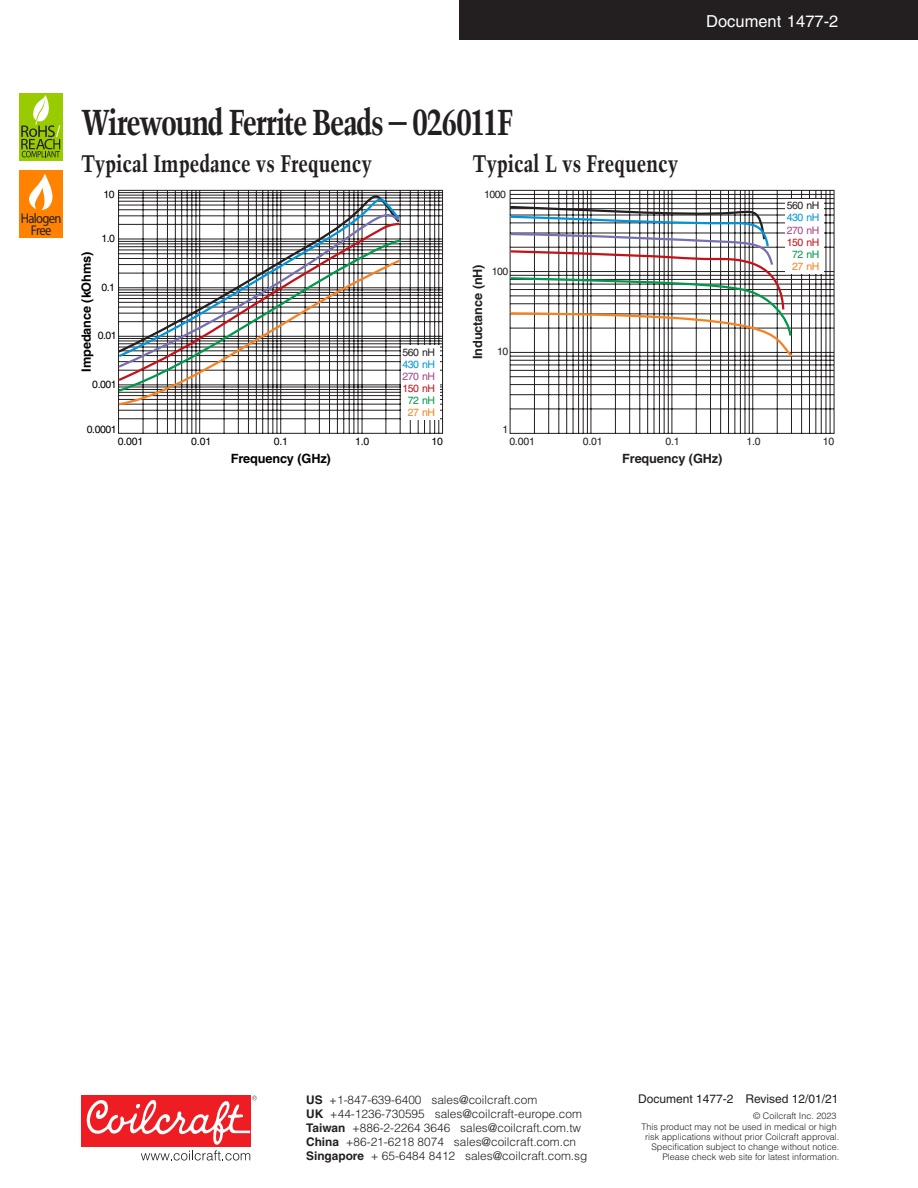
<style>
.page{position:relative;width:918px;height:1188px;background:#fff}
.page>*{position:absolute;margin:0;border:0;box-sizing:border-box;transform-origin:0 0}
.t1{font:700 condensed 36px "Trump Mediaeval";letter-spacing:-.045em;color:#231f20}
.Subhead_-_16_Point_T{font:700 condensed 24px "Trump Mediaeval";color:#231f20}
.Document_number{font:16.5px "Helvetica";color:#fff}
.t2{font:14.1px/11.7px "Myriad Pro";letter-spacing:-.055em;color:#231f20;text-align:center;scale:.9 1}
.t3{font:700 12.75px "Helvetica";letter-spacing:-.01em;color:#000}
.t4{font:700 12.75px "Helvetica";letter-spacing:-.01em;color:#231f20}
.t5{font:12px "Helvetica";color:#231f20}
.t6{font:300 11.85px/14.1px "Helvetica";color:#231f20}
.t7{font:10.5px/12.1px "Helvetica";letter-spacing:-.035em;color:#231f20;text-align:center}
.t8{font:10.5px "Helvetica";letter-spacing:-.04em;color:#000}
.t9{font:300 9px/9.9px "Helvetica";color:#231f20;text-align:right}
.s1{color:#0095d9}
.s2{color:#a54586}
.s3{color:#c4121a}
.s4{color:#00984a}
.s5{color:#f58220}
.s6{font-weight:700}
</style>
<div class="page">
<div style="left:459px;top:0;width:459px;height:40px;background:#231f20"></div>
<div style="left:81px;top:1096px;width:169px;height:51px;background:#ee1d23"></div>
<svg style="left:86px;top:1096px;width:171px;height:65px"></svg>
<div style="left:19px;top:171px;width:44px;height:67px;background:#ff8300"></div>
<svg style="left:29px;top:174px;width:24px;height:36px"></svg>
<div style="left:19px;top:93px;width:44px;height:67px;background:#9c0"></div>
<svg style="left:21px;top:95px;width:39px;height:62px"></svg>
<svg style="left:118px;top:190px;width:325px;height:244px"></svg>
<div style="left:401px;top:345px;width:38px;height:75px;background:#fff"></div>
<svg style="left:118px;top:192px;width:284px;height:18px"></svg>
<svg style="left:118px;top:210px;width:284px;height:28px"></svg>
<svg style="left:118px;top:238px;width:286px;height:107px"></svg>
<svg style="left:118px;top:258px;width:284px;height:149px"></svg>
<svg style="left:509px;top:190px;width:326px;height:244px"></svg>
<div style="left:785px;top:199px;width:39px;height:75px;background:#fff"></div>
<svg style="left:509px;top:205px;width:286px;height:154px"></svg>
<p class="Document_number" style="left:706px;top:11px;width:134px">Document 1477-2</p>
<p class="t2" style="left:21px;top:213px;width:47px">Halogen<br>Free</p>
<h1 class="t1" style="left:81px;top:100px;width:434px">Wirewound Ferrite Beads – 026011F</h1>
<p class="Subhead_-_16_Point_T" style="left:81px;top:148px;width:293px">Typical Impedance vs Frequency</p>
<p class="Subhead_-_16_Point_T" style="left:472px;top:148px;width:207px">Typical L vs Frequency</p>
<p class="t8" style="left:103px;top:188px;width:13px">10</p>
<p class="t8" style="left:101px;top:233px;width:15px">1.0</p>
<p class="t3" style="left:79px;top:372px;width:121px;rotate:-90deg">Impedance (kOhms)</p>
<p class="t8" style="left:101px;top:281px;width:15px">0.1</p>
<p class="t8" style="left:98px;top:330px;width:21px">0.01</p>
<p class="t8" style="left:92px;top:378px;width:26px">0.001</p>
<p class="t8" style="left:87px;top:424px;width:31px">0.0001</p>
<p class="t7" style="left:402px;top:346px;width:34px">560 nH<br><span class="s1">430 nH<br></span><span class="s2">270 nH<br></span><span class="s3">150 nH<br></span><span class="s4">72 nH<br></span><span class="s5">27 nH</span></p>
<p class="t8" style="left:118px;top:435px;width:27px">0.001</p>
<p class="t8" style="left:191px;top:435px;width:21px">0.01</p>
<p class="t8" style="left:274px;top:435px;width:16px">0.1</p>
<p class="t8" style="left:355px;top:435px;width:16px">1.0</p>
<p class="t8" style="left:431px;top:435px;width:13px">10</p>
<p class="t3" style="left:231px;top:450px;width:102px">Frequency (GHz)</p>
<p class="t7" style="left:484px;top:188px;width:24px">1000</p>
<p class="t4" style="left:470px;top:359px;width:96px;rotate:-90deg">Inductance (nH)</p>
<p class="t7" style="left:492px;top:265px;width:18px">100</p>
<p class="t7" style="left:497px;top:345px;width:13px">10</p>
<p class="t7" style="left:503px;top:424px;width:7px">1</p>
<p class="t7" style="left:787px;top:200px;width:34px">560 nH<br><span class="s1">430 nH<br></span><span class="s2">270 nH<br></span><span class="s3">150 nH<br></span><span class="s4">72 nH<br></span><span class="s5">27 nH</span></p>
<p class="t7" style="left:509px;top:435px;width:27px">0.001</p>
<p class="t7" style="left:583px;top:435px;width:21px">0.01</p>
<p class="t7" style="left:665px;top:435px;width:16px">0.1</p>
<p class="t7" style="left:747px;top:435px;width:16px">1.0</p>
<p class="t7" style="left:823px;top:435px;width:13px">10</p>
<p class="t4" style="left:622px;top:450px;width:102px">Frequency (GHz)</p>
<p class="t6" style="left:306px;top:1093px;width:283px"><span class="s6">US</span> +1-847-639-6400 sales@coilcraft.com<br><span class="s6">UK</span> +44-1236-730595 sales@coilcraft-europe.com <span class="s6">Taiwan</span> +886-2-2264 3646 sales@coilcraft.com.tw <span class="s6">China</span> +86-21-6218 8074 sales@coilcraft.com.cn <span class="s6">Singapore</span> + 65-6484 8412 sales@coilcraft.com.sg</p>
<p class="t5" style="left:638px;top:1092px;width:202px">Document 1477-2 Revised 12/01/21</p>
<p class="t9" style="left:642px;top:1110px;width:197px;line-height:11.4px">© Coilcraft Inc. 2023<br>This product may not be used in medical or high</p>
<p class="t9" style="left:645px;top:1132px;width:196px">risk applications without prior Coilcraft approval.<br>Specification subject to change without notice.<br>Please check web site for latest information.</p>
</div>
